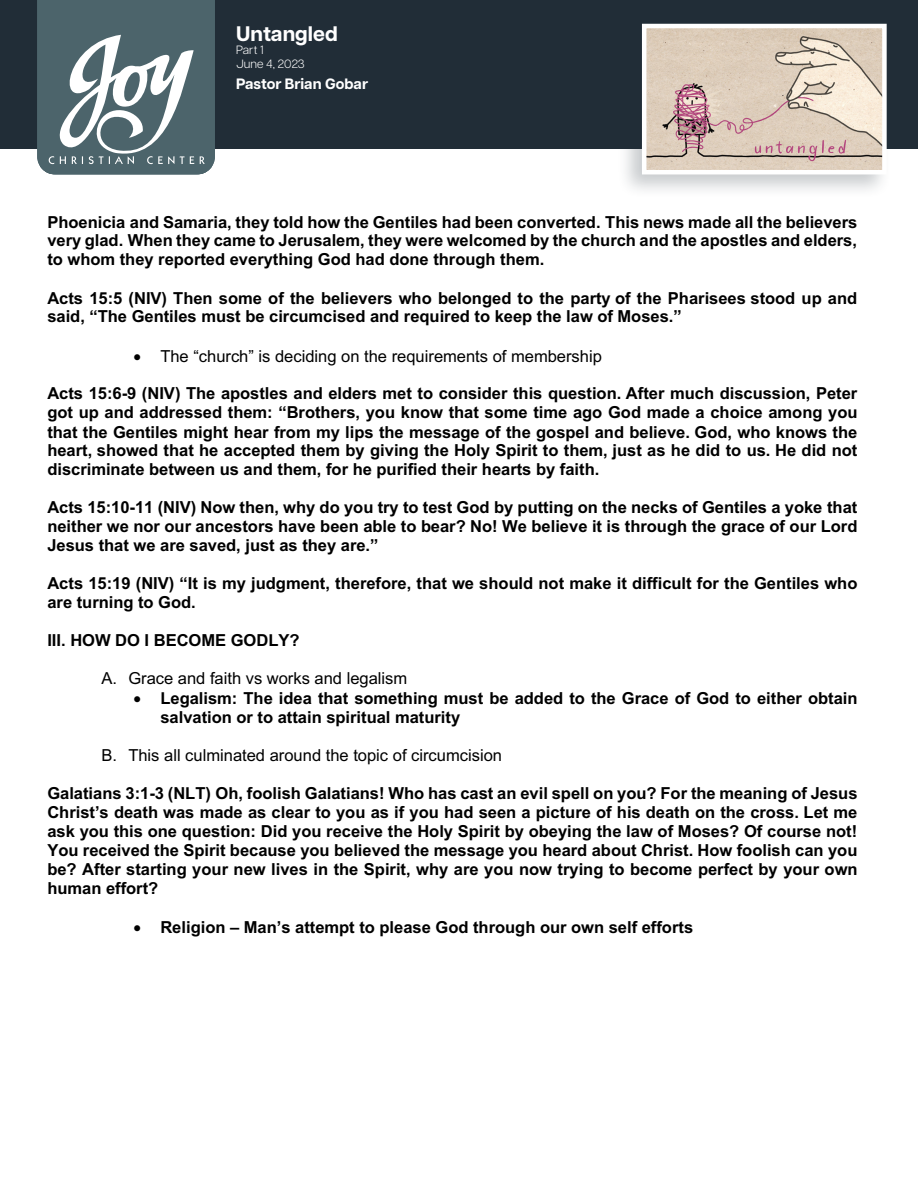
<style>
.page{position:relative;width:918px;height:1188px;background:#fff}
.page>*{position:absolute;margin:0;border:0;box-sizing:border-box;transform-origin:0 0}
.t1{font:700 21px "Articulat CF";color:#fff}
.t2{font:700 16.5px/19px "Arial";color:#000;text-align:justify}
.t3{font:16.5px "Arial";color:#000}
.t4{font:700 15px "Articulat CF";color:#fff}
.t5{font:300 12px/13.5px "Articulat CF";color:#fff}
</style>
<div class="page">
<div style="left:0;top:0;width:918px;height:149px;background:#212d37"></div>
<div style="left:617px;top:18px;width:276px;height:181px;background:#212d37;opacity:.25"></div>
<svg style="left:640px;top:22px;width:249px;height:155px;background:#d7c7bb"></svg>
<svg style="left:37px;top:0;width:178px;height:174px;background:#6c7f85"></svg>
<p class="t1" style="left:236px;top:18px;width:103px">Untangled</p>
<p class="t5" style="left:236px;top:42px;width:70px">Part 1<br>June 4, 2023</p>
<p class="t4" style="left:236px;top:72px;width:133px">Pastor Brian Gobar</p>
<p class="t2" style="left:47px;top:213px;width:812px">Phoenicia and Samaria, they told how the Gentiles had been converted. This news made all the believers very glad. When they came to Jerusalem, they were welcomed by the church and the apostles and elders, to whom they reported everything God had done through them.</p>
<p class="t2" style="left:47px;top:289px;width:811px">Acts 15:5 (NIV) Then some of the believers who belonged to the party of the Pharisees stood up and said, “The Gentiles must be circumcised and required to keep the law of Moses.”</p>
<p class="t3" style="left:133px;top:344px;width:470px">• The “church” is deciding on the requirements of membership</p>
<p class="t2" style="left:47px;top:384px;width:812px">Acts 15:6-9 (NIV) The apostles and elders met to consider this question. After much discussion, Peter got up and addressed them: “Brothers, you know that some time ago God made a choice among you that the Gentiles might hear from my lips the message of the gospel and believe. God, who knows the heart, showed that he accepted them by giving the Holy Spirit to them, just as he did to us. He did not discriminate between us and them, for he purified their hearts by faith.</p>
<p class="t2" style="left:47px;top:498px;width:812px">Acts 15:10-11 (NIV) Now then, why do you try to test God by putting on the necks of Gentiles a yoke that neither we nor our ancestors have been able to bear? No! We believe it is through the grace of our Lord Jesus that we are saved, just as they are.”</p>
<p class="t2" style="left:47px;top:574px;width:812px">Acts 15:19 (NIV) “It is my judgment, therefore, that we should not make it difficult for the Gentiles who are turning to God.</p>
<p class="t2" style="left:47px;top:631px;width:254px">III. HOW DO I BECOME GODLY?</p>
<p class="t3" style="left:101px;top:667px;width:307px">A. Grace and faith vs works and legalism</p>
<p class="t2" style="left:160px;top:689px;width:699px;text-indent:-27px">• Legalism: The idea that something must be added to the Grace of God to either obtain salvation or to attain spiritual maturity</p>
<p class="t3" style="left:101px;top:744px;width:402px">B. This all culminated around the topic of circumcision</p>
<p class="t2" style="left:47px;top:784px;width:812px">Galatians 3:1-3 (NLT) Oh, foolish Galatians! Who has cast an evil spell on you? For the meaning of Jesus Christ’s death was made as clear to you as if you had seen a picture of his death on the cross. Let me ask you this one question: Did you receive the Holy Spirit by obeying the law of Moses? Of course not!<br>You received the Spirit because you believed the message you heard about Christ. How foolish can you be? After starting your new lives in the Spirit, why are you now trying to become perfect by your own human effort?</p>
<p class="t2" style="left:133px;top:918px;width:561px">• Religion – Man’s attempt to please God through our own self efforts</p>
</div>
